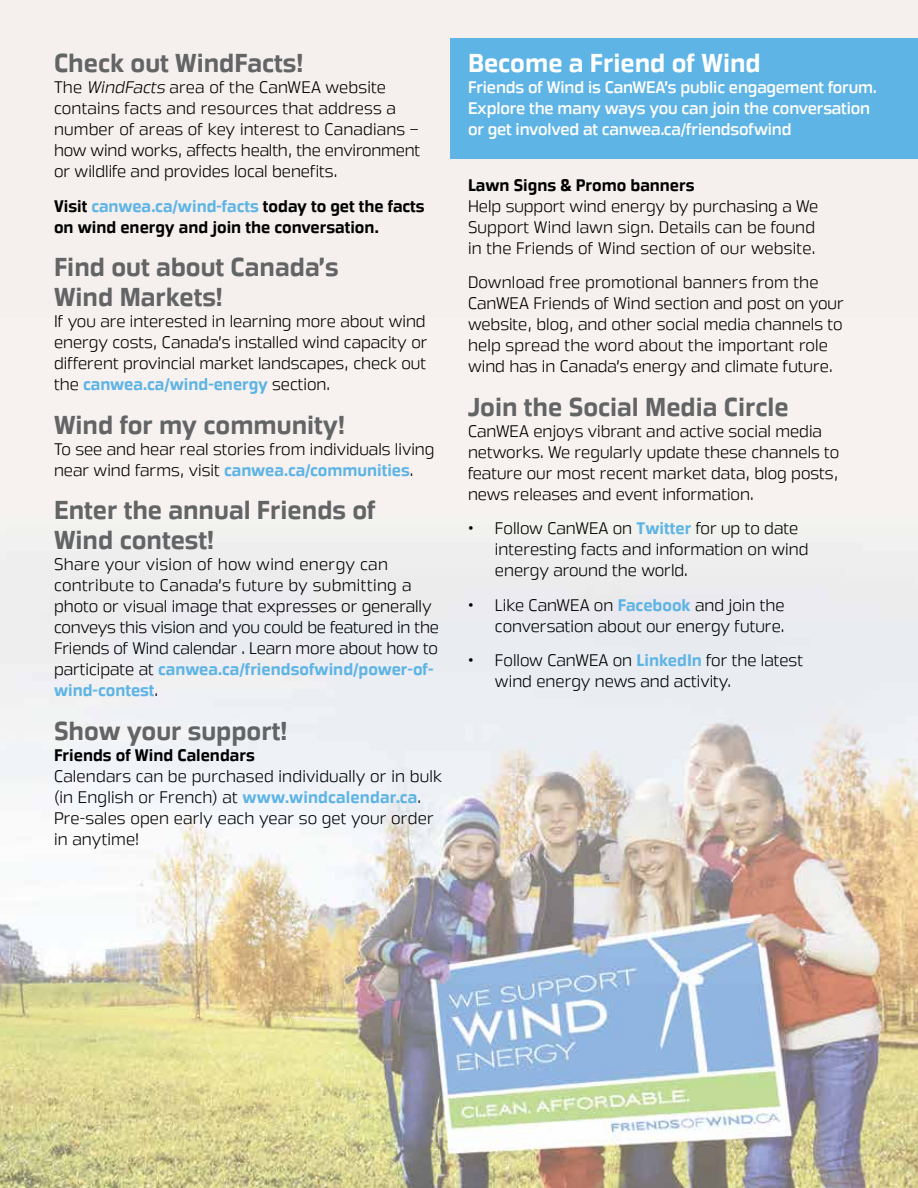
<style>
.page{position:relative;width:918px;height:1188px;background:#fff}
.page>*{position:absolute;margin:0;border:0;box-sizing:border-box;transform-origin:0 0}
.t1{font:700 25.5px/30px "Great Escape Rg";color:#636466}
.t2{font:700 25.5px "Great Escape Rg";color:#fff}
.t3{font:16.5px/21px "Great Escape Lt";color:#000}
.t4{font:700 16.5px/21px "Great Escape Rg";color:#5eb4e5}
.t5{font:16.5px/21px "Great Escape Rg";letter-spacing:-.01em;color:#fff}
.t6{font:700 16.5px/21px "Great Escape Rg";color:#000}
.s1{font-style:italic}
.s2{color:#5eb4e5}
.s3{font-family:"Great Escape Lt";font-weight:400;color:#000}
.s4{font-family:"Great Escape Rg";font-weight:700;color:#5eb4e5}
</style>
<div class="page">
<img style="left:0;top:0;width:918px;height:1188px">
<div style="left:450px;top:38px;width:468px;height:121px;background:#5eb4e5"></div>
<h1 class="t1" style="left:54px;top:48px;width:251px">Check out WindFacts!</h1>
<p class="t3" style="left:54px;top:77px;width:368px">The <span class="s1">WindFacts</span> area of the CanWEA website contains facts and resources that address a number of areas of key interest to Canadians – how wind works, affects health, the environment or wildlife and provides local benefits.</p>
<p class="t6" style="left:54px;top:196px;width:372px">Visit <span class="s2">canwea.ca/wind-facts</span> today to get the facts on wind energy and join the conversation.</p>
<h1 class="t1" style="left:54px;top:252px;width:286px">Find out about Canada’s<br>Wind Markets!</h1>
<p class="t3" style="left:54px;top:311px;width:375px;text-align:justify">If you are interested in learning more about wind energy costs, Canada’s installed wind capacity or different provincial market landscapes, check out</p>
<p class="t4" style="left:54px;top:374px;width:278px"><span class="s3">the</span> canwea.ca/wind-energy <span class="s3">section.</span></p>
<h1 class="t1" style="left:54px;top:410px;width:293px">Wind for my community!</h1>
<p class="t3" style="left:54px;top:439px;width:382px">To see and hear real stories from individuals living</p>
<p class="t4" style="left:54px;top:460px;width:361px"><span class="s3">near wind farms, visit</span> canwea.ca/communities<span class="s3">.</span></p>
<h1 class="t1" style="left:54px;top:495px;width:323px">Enter the annual Friends of<br>Wind contest!</h1>
<p class="t3" style="left:54px;top:554px;width:387px">Share your vision of how wind energy can contribute to Canada’s future by submitting a photo or visual image that expresses or generally conveys this vision and you could be featured in the Friends of Wind calendar . Learn more about how to</p>
<p class="t4" style="left:54px;top:659px;width:381px"><span class="s3">participate at</span> canwea.ca/friendsofwind/power-of&shy;wind-contest<span class="s3">.</span></p>
<h1 class="t1" style="left:54px;top:716px;width:235px">Show your support!</h1>
<p class="t6" style="left:54px;top:745px;width:202px">Friends of Wind Calendars</p>
<p class="t3" style="left:54px;top:766px;width:390px">Calendars can be purchased individually or in bulk (in English or French) at <span class="s4">www.windcalendar.ca</span>.<br>Pre-sales open early each year so get your order in anytime!</p>
<h1 class="t2" style="left:468px;top:48px;width:294px">Become a Friend of Wind</h1>
<p class="t5" style="left:468px;top:77px;width:411px">Friends of Wind is CanWEA’s public engagement forum.<br>Explore the many ways you can join the conversation or get involved at canwea.ca/friendsofwind</p>
<p class="t6" style="left:468px;top:175px;width:228px">Lawn Signs &amp; Promo banners</p>
<p class="t3" style="left:468px;top:196px;width:352px">Help support wind energy by purchasing a We<br>Support Wind lawn sign. Details can be found in the Friends of Wind section of our website.</p>
<p class="t3" style="left:468px;top:272px;width:377px">Download free promotional banners from the CanWEA Friends of Wind section and post on your website, blog, and other social media channels to help spread the word about the important role wind has in Canada’s energy and climate future.</p>
<h1 class="t1" style="left:468px;top:392px;width:322px">Join the Social Media Circle</h1>
<p class="t3" style="left:468px;top:421px;width:373px">CanWEA enjoys vibrant and active social media networks. We regularly update these channels to feature our most recent market data, blog posts, news releases and event information.</p>
<p class="t3" style="left:495px;top:518px;width:315px;text-indent:-27px">• Follow CanWEA on <span class="s4">Twitter</span> for up to date interesting facts and information on wind energy around the world.</p>
<p class="t3" style="left:468px;top:595px;width:318px;text-align:right">• Like CanWEA on <span class="s4">Facebook</span> and join the conversation about our energy future.</p>
<p class="t3" style="left:495px;top:650px;width:310px;text-indent:-27px">• Follow CanWEA on <span class="s4">LinkedIn</span> for the latest wind energy news and activity.</p>
</div>
